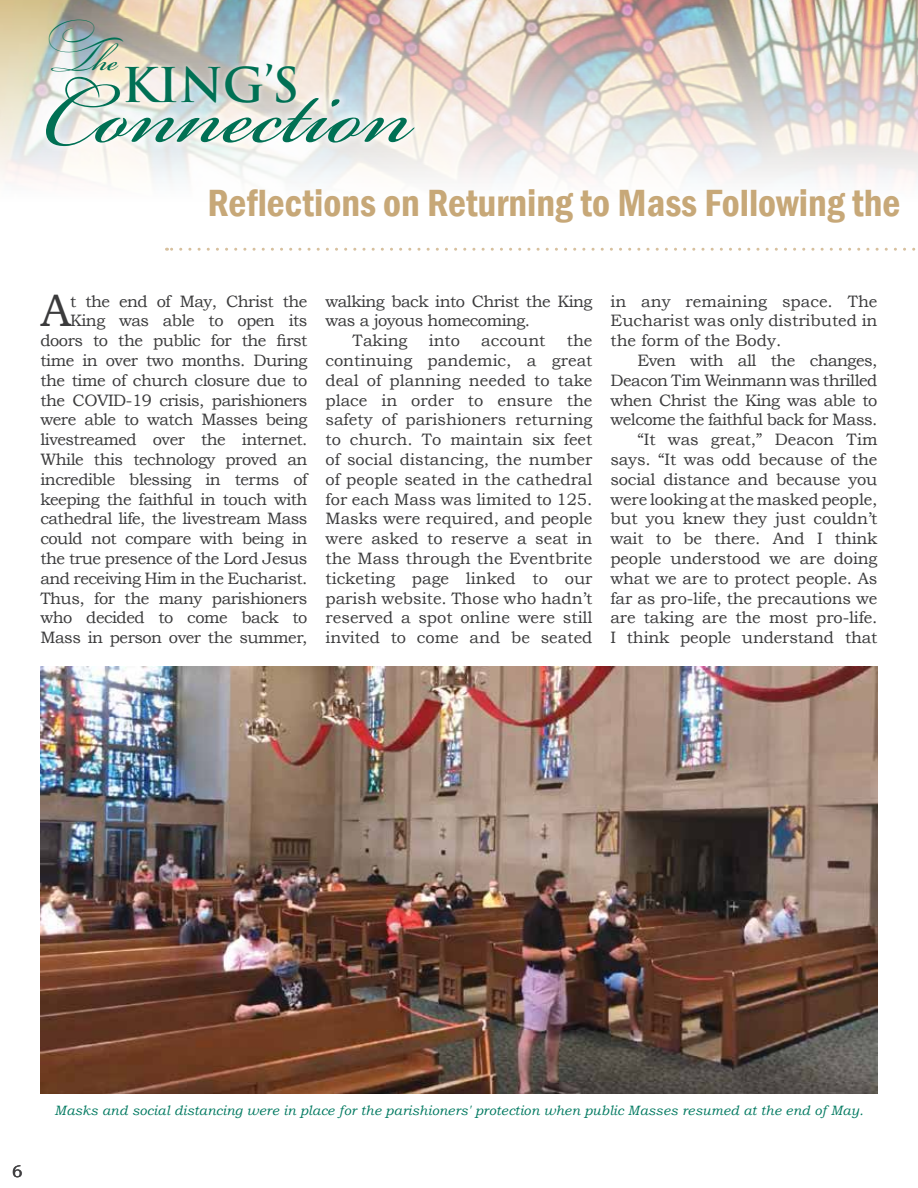
<style>
.page{position:relative;width:918px;height:1188px;background:#fff}
.page>*{position:absolute;margin:0;border:0;box-sizing:border-box;transform-origin:0 0}
.t1{font:138.3px "Bickham Script Pro";color:#007054}
.t2{font:46.8px "Bickham Script Pro";color:#007054}
.t3{font:700 46.65px "Trajan Pro";color:#007054}
.t4{font:45.6px "Bookman Old Style";color:#3b3b3c}
.t5{font:600 condensed 39px "Franklin Gothic";color:#c7a878}
.t6{font:16.5px/19.8px "Bookman Old Style";letter-spacing:-.03em;color:#3b3b3c;text-align:justify}
.t7{font:16.5px/19.8px "Bookman Old Style";letter-spacing:-.01em;color:#3b3b3c;text-align:right}
.t8{font:16.5px "Bookman Old Style";color:#3b3b3c}
.t9{font:16.5px "Bookman Old Style";color:#414042}
.t10{font:italic 13.5px "Bookman Old Style";letter-spacing:.01em;color:#007960}
</style>
<div class="page">
<img style="left:0;top:0;width:918px;height:178px">
<svg style="left:38px;top:69px;width:384px;height:84px"></svg>
<div style="left:120px;top:59px;width:181px;height:49px;background:#fff;opacity:.75"></div>
<svg style="left:166px;top:248px;width:750px;height:3px"></svg>
<img style="left:40px;top:667px;width:837px;height:427px">
<h2 class="t2" style="left:48px;top:27px;width:77px">Th e</h2>
<h3 class="t3" style="left:122px;top:56px;width:179px">KING’S</h3>
<h1 class="t1" style="left:43px;top:13px;width:366px">Connection</h1>
<h3 class="t5" style="left:207px;top:177px;width:694px">Reflections on Returning to Mass Following the</h3>
<p class="t6" style="left:40px;top:291px;width:269px;text-align:right">t the end of May, Christ the<br>King was able to open its doors to the public for the first time in over two months. During the time of church closure due to the COVID-19 crisis, parishioners were able to watch Masses being livestreamed over the internet.<br>While this technology proved an incredible blessing in terms of keeping the faithful in touch with cathedral life, the livestream Mass could not compare with being in the true presence of the Lord Jesus and receiving Him in the Eucharist.<br>Thus, for the many parishioners who decided to come back to<br>Mass in person over the summer,</p>
<p class="t6" style="left:325px;top:291px;width:269px">walking back into Christ the King</p>
<h3 class="t4" style="left:40px;top:285px;width:32px">A</h3>
<p class="t6" style="left:325px;top:311px;width:206px">was a joyous homecoming.</p>
<p class="t6" style="left:352px;top:331px;width:57px">Taking</p>
<p class="t6" style="left:429px;top:331px;width:33px">into</p>
<p class="t8" style="left:481px;top:331px;width:66px">account</p>
<p class="t6" style="left:325px;top:331px;width:269px;text-indent:241px">the continuing pandemic, a great deal of planning needed to take place in order to ensure the safety of parishioners returning to church. To maintain six feet of social distancing, the number of people seated in the cathedral for each Mass was limited to 125.<br>Masks were required, and people were asked to reserve a seat in the Mass through the Eventbrite ticketing page linked to our parish website. Those who hadn’t reserved a spot online were still invited to come and be seated</p>
<p class="t6" style="left:611px;top:291px;width:269px">in any remaining space. The Eucharist was only distributed in the form of the Body.</p>
<p class="t7" style="left:611px;top:351px;width:269px">Even with all the changes,<br>Deacon Tim Weinmann was thrilled when Christ the King was able to welcome the faithful back for Mass. “It was great,” Deacon Tim says. “It was odd because of the social distance and because you were looking at the masked people, but you knew they just couldn’t wait to be there. And I think people understood we are doing what we are to protect people. As far as pro-life, the precautions we are taking are the most pro-life.<br>I think people understand that</p>
<p class="t9" style="left:12px;top:1162px;width:12px">6</p>
<p class="t10" style="left:55px;top:1101px;width:810px">Masks and social distancing were in place for the parishioners' protection when public Masses resumed at the end of May.</p>
</div>
